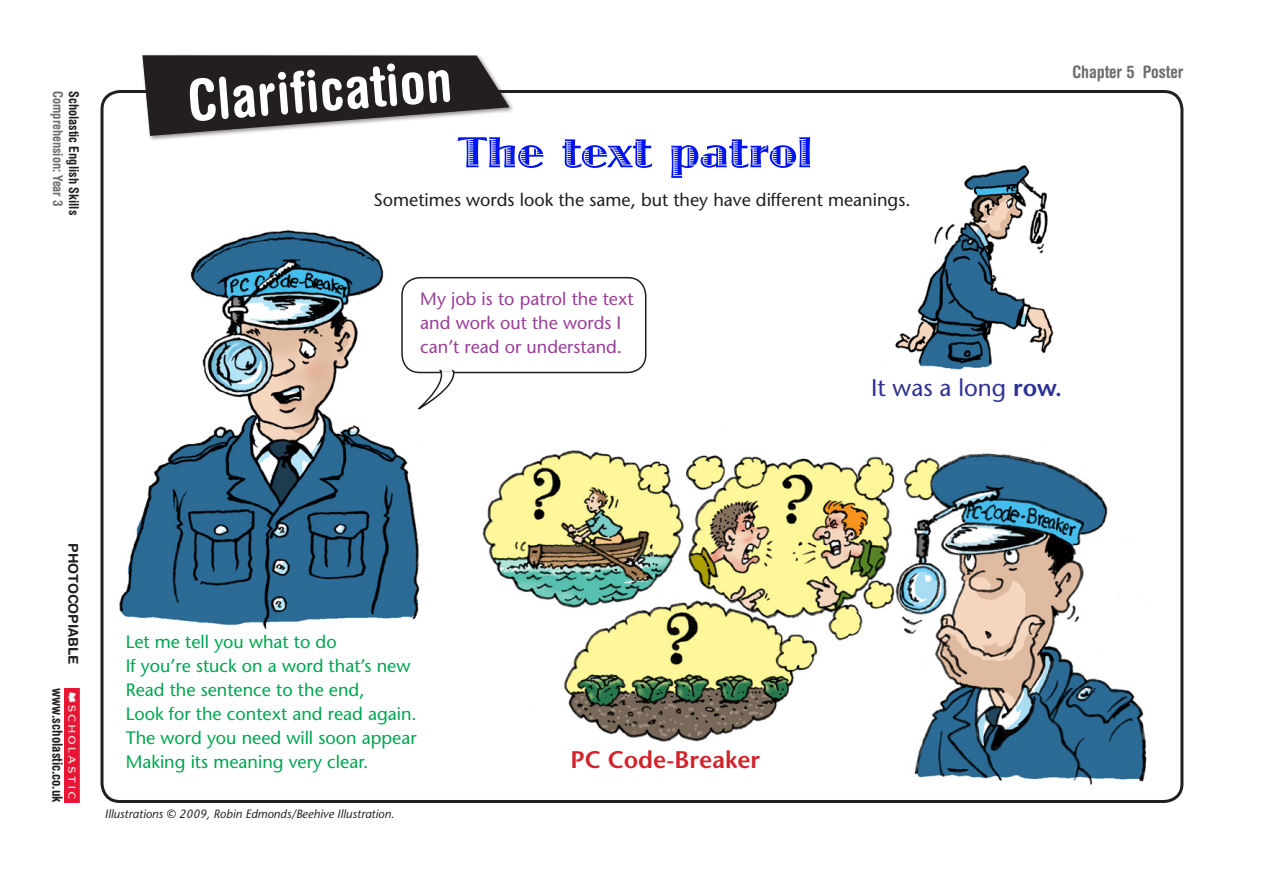
<style>
.page{position:relative;width:1263px;height:893px;background:#fff}
.page>*{position:absolute;margin:0;border:0;box-sizing:border-box;transform-origin:0 0}
.pcp_bt{font:24px "Stone Sans";color:#2e3192}
.pcp_bt-2{font:600 24px "Stone Sans";color:#d2232a}
.pcp_bt-3{font:18px "Stone Sans";color:#00a651}
.pcp_bt-4{font:18px/24px "Stone Sans";color:#993f98}
.pcp_bt-5{font:18px "Stone Sans";color:#231f20}
.chapter___unit_strap{font:700 condensed 17.25px "Helvetica Rounded";color:#6c6d70}
.t1{font:700 condensed 14.1px "Helvetica Rounded";color:#231f20}
.t2{font:700 condensed 13.5px "Helvetica Rounded";color:#231f20}
.t3{font:700 condensed 13.5px "Helvetica Rounded";color:#6c6d70}
.t4{font:700 13.5px "Helvetica Rounded";color:#231f20}
.t5{font:italic 12px "Stone Sans";color:#231f20}
.s1{font-weight:600}
</style>
<div class="page">
<img style="left:482px;top:450px;width:665px;height:335px">
<img style="left:895px;top:165px;width:159px;height:205px">
<img style="left:119px;top:230px;width:306px;height:399px">
<img style="left:64px;top:688px;width:16px;height:115px">
<div style="left:402px;top:278px;width:244px;height:94px;background:#fff;border-radius:18px"></div>
<div style="left:401px;top:277px;width:245px;height:96px;border:2px solid #231f20;border-radius:18px"></div>
<svg style="left:417px;top:369px;width:40px;height:43px"></svg>
<svg style="left:142px;top:55px;width:668px;height:123px"></svg>
<p class="t3" style="left:66px;top:91px;width:117px;rotate:90deg">Comprehension: Year 3</p>
<p class="t2" style="left:82px;top:91px;width:125px;rotate:90deg">Scholastic English Skills</p>
<p class="chapter___unit_strap" style="left:1072px;top:61px;width:113px">Chapter 5 Poster</p>
<p class="pcp_bt-5" style="left:373px;top:189px;width:538px">Sometimes words look the same, but they have different meanings.</p>
<p class="pcp_bt-4" style="left:420px;top:287px;width:215px">My job is to patrol the text and work out the words I can’t read or understand.</p>
<p class="pcp_bt" style="left:871px;top:373px;width:192px">It was a long <span class="s1">row.</span></p>
<p class="t4" style="left:81px;top:543px;width:123px;rotate:90deg">PHOTOCOPIABLE</p>
<p class="t1" style="left:66px;top:688px;width:116px;rotate:90deg">www.scholastic.co.uk</p>
<p class="pcp_bt-3" style="left:126px;top:631px;width:212px">Let me tell you what to do</p>
<p class="pcp_bt-3" style="left:126px;top:655px;width:286px">If you’re stuck on a word that’s new</p>
<p class="pcp_bt-3" style="left:126px;top:679px;width:240px">Read the sentence to the end,</p>
<p class="pcp_bt-3" style="left:126px;top:703px;width:293px">Look for the context and read again.</p>
<p class="pcp_bt-3" style="left:126px;top:727px;width:292px">The word you need will soon appear</p>
<p class="pcp_bt-3" style="left:126px;top:751px;width:244px">Making its meaning very clear.</p>
<p class="t5" style="left:105px;top:807px;width:291px">Illustrations © 2009, Robin Edmonds/Beehive Illustration.</p>
<p class="pcp_bt-2" style="left:570px;top:745px;width:191px">PC Code-Breaker</p>
</div>
